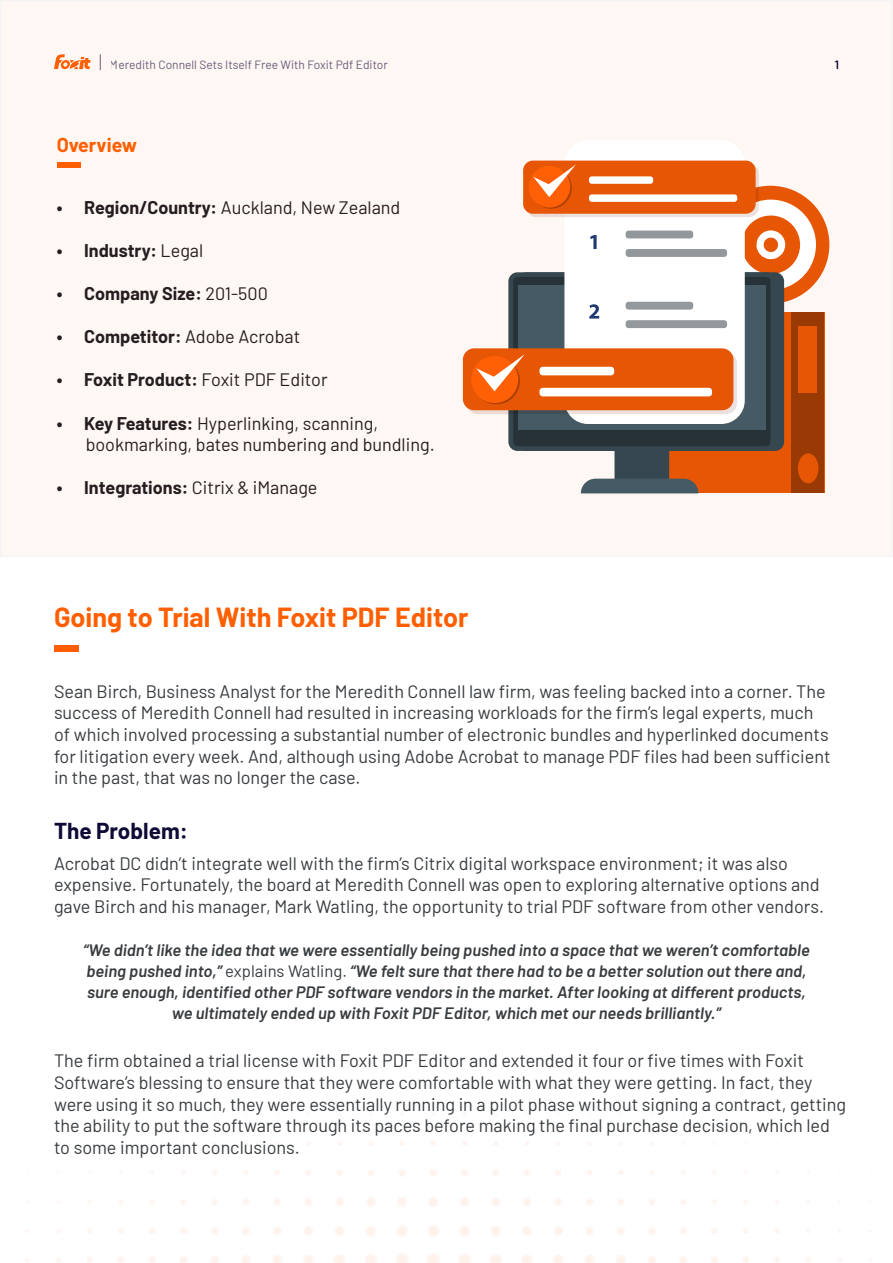
<style>
.page{position:relative;width:893px;height:1263px;background:#fff}
.page>*{position:absolute;margin:0;border:0;box-sizing:border-box;transform-origin:0 0}
.t1{font:700 27px "Barlow";color:#ff5f00}
.t2{font:700 22.5px "Barlow";color:#0e0c36}
.t3{font:700 19.5px "Barlow";color:#ff5f00}
.t4{font:18px/21.6px "Barlow";color:#383c3f}
.t5{font:700 18px "Barlow";color:#231f20}
.t6{font:18px "Barlow";color:#231f20}
.t7{font:italic 600 16.5px/21px "Barlow";color:#383c3f;text-align:center}
.t8{font:12px "Barlow";color:#0e0c36}
.t9{font:600 12px "Barlow";color:#0e0c36}
.s1{font-weight:700}
.s2{font-weight:400}
.s3{font-weight:400;font-style:normal}
</style>
<div class="page">
<div style="left:1px;top:1px;width:891px;height:555px;background:#fff7f3"></div>
<div style="left:58px;top:162px;width:23px;height:6px;background:#ff5f00"></div>
<div style="left:712px;top:186px;width:117px;height:118px;background:#e65605;border-radius:50%"></div>
<svg style="left:745px;top:200px;width:71px;height:91px"></svg>
<div style="left:671px;top:312px;width:153px;height:181px;background:#e65605"></div>
<div style="left:791px;top:312px;width:33px;height:181px;background:#993903"></div>
<div style="left:798px;top:326px;width:19px;height:67px;background:#e65605"></div>
<div style="left:798px;top:453px;width:20px;height:30px;background:#e65605;border-radius:50%"></div>
<svg style="left:623px;top:272px;width:55px;height:218px"></svg>
<div style="left:614px;top:272px;width:55px;height:218px;background:#37474f;border-radius:9px"></div>
<div style="left:517px;top:272px;width:267px;height:179px;background:#37474f;border-radius:9px"></div>
<div style="left:508px;top:272px;width:267px;height:179px;background:#37474f;border-radius:9px"></div>
<div style="left:513px;top:277px;width:257px;height:169px;background:#263238;border-radius:4px"></div>
<div style="left:518px;top:285px;width:248px;height:144px;background:#455a64"></div>
<div style="left:581px;top:479px;width:117px;height:14px;background:#455a64"></div>
<div style="left:564px;top:140px;width:181px;height:284px;background:#fff;border-radius:23px"></div>
<div style="left:626px;top:231px;width:67px;height:7px;background:#92989b;border-radius:3px"></div>
<div style="left:626px;top:249px;width:101px;height:8px;background:#92989b;border-radius:3px"></div>
<div style="left:626px;top:302px;width:67px;height:8px;background:#92989b;border-radius:3px"></div>
<div style="left:626px;top:320px;width:101px;height:8px;background:#92989b;border-radius:3px"></div>
<div style="left:526px;top:164px;width:233px;height:53px;background:#ebe2df;border-radius:10px"></div>
<div style="left:523px;top:161px;width:233px;height:53px;background:#e65605;border-radius:10px"></div>
<div style="left:589px;top:176px;width:64px;height:8px;background:#fff;border-radius:3px"></div>
<div style="left:589px;top:194px;width:148px;height:8px;background:#fff;border-radius:3px"></div>
<svg style="left:466px;top:352px;width:271px;height:62px"></svg>
<div style="left:463px;top:348px;width:270px;height:62px;background:#e65605;border-radius:11px"></div>
<div style="left:539px;top:367px;width:75px;height:8px;background:#fff;border-radius:3px"></div>
<div style="left:539px;top:388px;width:173px;height:8px;background:#fff;border-radius:3px"></div>
<svg style="left:530px;top:167px;width:42px;height:42px"></svg>
<div style="left:529px;top:166px;width:41px;height:42px;background:#ff5f05;border-radius:50%"></div>
<svg style="left:533px;top:160px;width:80px;height:37px"></svg>
<svg style="left:471px;top:354px;width:54px;height:51px"></svg>
<svg style="left:590px;top:235px;width:7px;height:14px"></svg>
<svg style="left:589px;top:304px;width:10px;height:15px"></svg>
<div style="left:54px;top:646px;width:25px;height:6px;background:#ff5e05"></div>
<svg style="left:54px;top:54px;width:37px;height:15px"></svg>
<svg style="left:100px;top:54px;width:1px;height:16px"></svg>
<p class="t8" style="left:110px;top:56px;width:279px">Meredith Connell Sets Itself Free With Foxit Pdf Editor</p>
<p class="t9" style="left:835px;top:56px;width:6px">1</p>
<p class="t3" style="left:57px;top:131px;width:82px">Overview</p>
<p class="t6" style="left:57px;top:194px;width:345px"><span class="s1">• Region/Country:</span> Auckland, New Zealand</p>
<p class="t5" style="left:57px;top:237px;width:148px">• Industry: <span class="s2">Legal</span></p>
<p class="t5" style="left:57px;top:280px;width:212px">• Company Size: <span class="s2">201-500</span></p>
<p class="t5" style="left:57px;top:323px;width:245px">• Competitor: <span class="s2">Adobe Acrobat</span></p>
<p class="t5" style="left:57px;top:367px;width:272px">• Foxit Product: <span class="s2">Foxit PDF Editor</span></p>
<p class="t6" style="left:57px;top:410px;width:323px"><span class="s1">• Key Features:</span> Hyperlinking, scanning,</p>
<p class="t6" style="left:86px;top:432px;width:350px">bookmarking, bates numbering and bundling.</p>
<p class="t5" style="left:57px;top:475px;width:262px">• Integrations: <span class="s2">Citrix &amp; iManage</span></p>
<p class="t1" style="left:54px;top:597px;width:416px">Going to Trial With Foxit PDF Editor</p>
<p class="t4" style="left:54px;top:679px;width:778px">Sean Birch, Business Analyst for the Meredith Connell law firm, was feeling backed into a corner. The success of Meredith Connell had resulted in increasing workloads for the firm’s legal experts, much of which involved processing a substantial number of electronic bundles and hyperlinked documents for litigation every week. And, although using Adobe Acrobat to manage PDF files had been sufficient in the past, that was no longer the case.</p>
<p class="t2" style="left:54px;top:814px;width:135px">The Problem:</p>
<p class="t4" style="left:54px;top:851px;width:771px">Acrobat DC didn’t integrate well with the firm’s Citrix digital workspace environment; it was also expensive. Fortunately, the board at Meredith Connell was open to exploring alternative options and gave Birch and his manager, Mark Watling, the opportunity to trial PDF software from other vendors.</p>
<p class="t7" style="left:83px;top:938px;width:728px">“We didn’t like the idea that we were essentially being pushed into a space that we weren’t comfortable being pushed into,” <span class="s3">explains Watling.</span> “We felt sure that there had to be a better solution out there and, sure enough, identified other PDF software vendors in the market. After looking at different products, we ultimately ended up with Foxit PDF Editor, which met our needs brilliantly.”</p>
<p class="t4" style="left:54px;top:1048px;width:794px">The firm obtained a trial license with Foxit PDF Editor and extended it four or five times with Foxit Software’s blessing to ensure that they were comfortable with what they were getting. In fact, they were using it so much, they were essentially running in a pilot phase without signing a contract, getting the ability to put the software through its paces before making the final purchase decision, which led to some important conclusions.</p>
</div>
